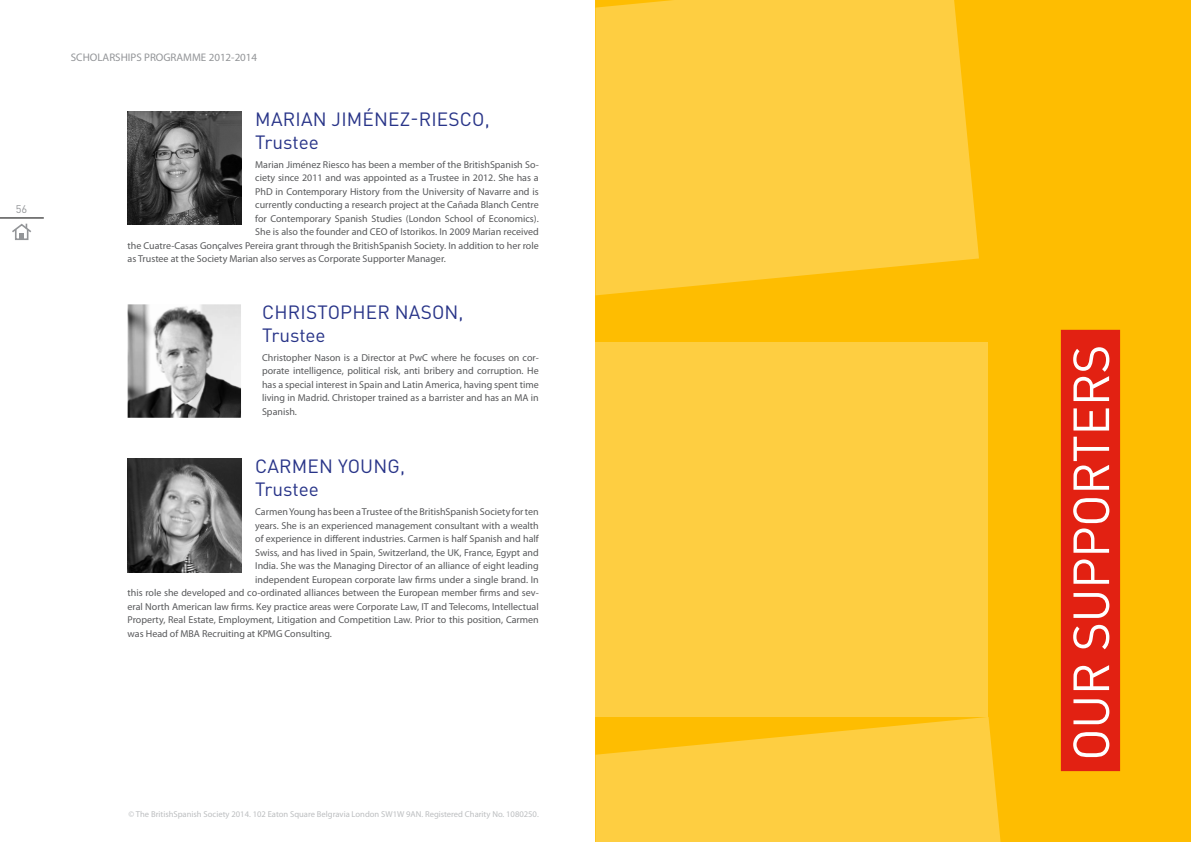
<style>
.page{position:relative;width:1191px;height:842px;background:#fff}
.page>*{position:absolute;margin:0;border:0;box-sizing:border-box;transform-origin:0 0}
.t1{font:50px "DINOT";letter-spacing:-.01em;color:#fff}
.t2{font:19px/22.8px "DINOT";letter-spacing:.01em;color:#283488}
.t3{font:11px "Myriad Pro";color:#939598}
.t4{font:11px "DINOT";color:#939598}
.t5{font:10px/13.6px "Myriad Pro";color:#58595b;text-align:justify}
.t6{font:8.6px "Myriad Pro";color:#bcbec0}
</style>
<div class="page">
<hr style="left:0;top:218px;width:44px;height:1px;background:#000">
<svg style="left:12px;top:223px;width:19px;height:17px"></svg>
<img style="left:128px;top:459px;width:113px;height:113px">
<img style="left:128px;top:304px;width:113px;height:114px">
<img style="left:128px;top:111px;width:113px;height:114px">
<div style="left:595px;top:0;width:596px;height:842px;background:#febd01"></div>
<svg style="left:595px;top:0;width:384px;height:295px;fill:#fece41"></svg>
<div style="left:595px;top:342px;width:392px;height:375px;background:#fece41"></div>
<svg style="left:595px;top:717px;width:405px;height:125px;fill:#fece41"></svg>
<div style="left:1060px;top:329px;width:61px;height:443px;background:#e22112"></div>
<p class="t4" style="left:16px;top:201px;width:13px">56</p>
<p class="t3" style="left:71px;top:51px;width:188px">SCHOLARSHIPS PROGRAMME 2012-2014</p>
<h2 class="t2" style="left:255px;top:107px;width:236px">MARIAN JIMÉNEZ-RIESCO,<br>Trustee</h2>
<p class="t5" style="left:255px;top:158px;width:285px">Marian Jiménez Riesco has been a member of the BritishSpanish So-</p>
<p class="t5" style="left:255px;top:171px;width:285px">ciety since 2011 and was appointed as a Trustee in 2012. She has a</p>
<p class="t5" style="left:255px;top:185px;width:285px">PhD in Contemporary History from the University of Navarre and is</p>
<p class="t5" style="left:255px;top:198px;width:285px">currently conducting a research project at the Cañada Blanch Centre</p>
<p class="t5" style="left:255px;top:212px;width:285px">for Contemporary Spanish Studies (London School of Economics).</p>
<p class="t5" style="left:255px;top:225px;width:285px">She is also the founder and CEO of Istorikos. In 2009 Marian received</p>
<p class="t5" style="left:128px;top:239px;width:413px">the Cuatre-Casas Gonçalves Pereira grant through the BritishSpanish Society. In addition to her role</p>
<p class="t5" style="left:128px;top:252px;width:320px">as Trustee at the Society Marian also serves as Corporate Supporter Manager.</p>
<h2 class="t2" style="left:262px;top:300px;width:203px">CHRISTOPHER NASON,<br>Trustee</h2>
<p class="t5" style="left:262px;top:351px;width:278px">Christopher Nason is a Director at PwC where he focuses on cor&shy;porate intelligence, political risk, anti bribery and corruption. He has a special interest in Spain and Latin America, having spent time living in Madrid. Christoper trained as a barrister and has an MA in Spanish.</p>
<h2 class="t2" style="left:255px;top:454px;width:151px">CARMEN YOUNG,<br>Trustee</h2>
<p class="t5" style="left:255px;top:505px;width:285px">Carmen Young has been a Trustee of the BritishSpanish Society for ten</p>
<p class="t5" style="left:255px;top:519px;width:285px">years. She is an experienced management consultant with a wealth</p>
<p class="t5" style="left:255px;top:532px;width:285px">of experience in different industries. Carmen is half Spanish and half</p>
<p class="t5" style="left:255px;top:546px;width:285px">Swiss, and has lived in Spain, Switzerland, the UK, France, Egypt and</p>
<p class="t5" style="left:255px;top:559px;width:285px">India. She was the Managing Director of an alliance of eight leading</p>
<p class="t5" style="left:255px;top:573px;width:285px">independent European corporate law firms under a single brand. In</p>
<p class="t5" style="left:128px;top:586px;width:413px">this role she developed and co-ordinated alliances between the European member firms and sev-</p>
<p class="t5" style="left:128px;top:600px;width:413px">eral North American law firms. Key practice areas were Corporate Law, IT and Telecoms, Intellectual</p>
<p class="t5" style="left:128px;top:613px;width:413px">Property, Real Estate, Employment, Litigation and Competition Law. Prior to this position, Carmen</p>
<p class="t5" style="left:128px;top:627px;width:206px">was Head of MBA Recruiting at KPMG Consulting.</p>
<p class="t6" style="left:129px;top:810px;width:411px">© The BritishSpanish Society 2014. 102 Eaton Square Belgravia London SW1W 9AN. Registered Charity No. 1080250.</p>
<h1 class="t1" style="left:1057px;top:761px;width:418px;rotate:-90deg">OUR SUPPORTERS</h1>
</div>
